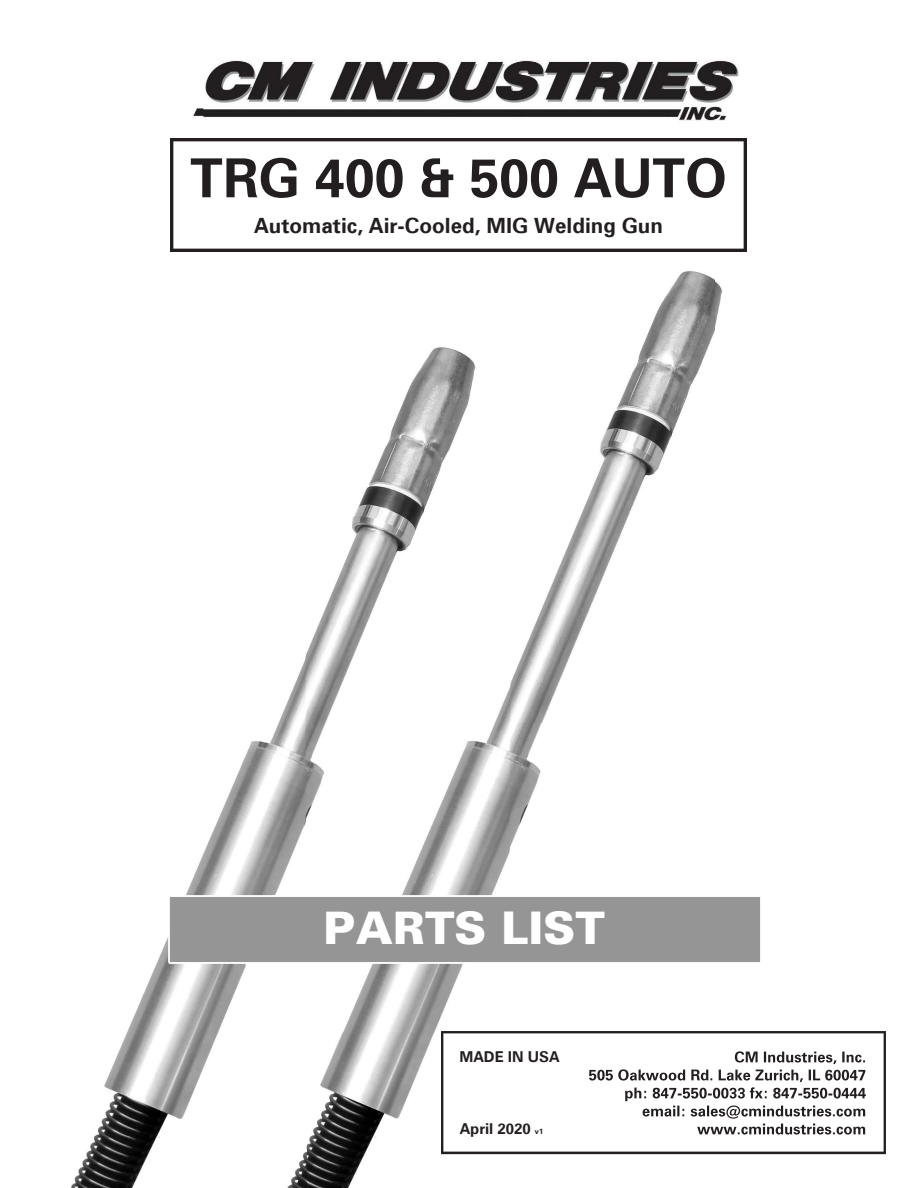
<style>
.page{position:relative;width:918px;height:1188px;background:#fff}
.page>*{position:absolute;margin:0;border:0;box-sizing:border-box;transform-origin:0 0}
.t1{font:700 54px "Zurich BT";color:#231f20}
.t2{font:900 45px "Zurich BT";color:#fff}
.t3{font:700 21px "Zurich BT";color:#231f20}
.t4{font:700 15px "Zurich BT";color:#231f20}
.s1{font-size:7.5px}
</style>
<div class="page">
<img style="left:203px;top:60px;width:544px;height:79px">
<img style="left:203px;top:251px;width:307px;height:265px">
<img style="left:510px;top:251px;width:205px;height:596px">
<img style="left:71px;top:655px;width:235px;height:533px">
<img style="left:306px;top:516px;width:204px;height:517px">
<img style="left:306px;top:1033px;width:153px;height:155px">
<img style="left:441px;top:1031px;width:445px;height:123px">
<img style="left:735px;top:1051px;width:130px;height:13px">
<img style="left:589px;top:1069px;width:276px;height:13px">
<img style="left:625px;top:1087px;width:241px;height:14px">
<img style="left:643px;top:1106px;width:222px;height:13px">
<img style="left:697px;top:1124px;width:168px;height:11px">
<img style="left:171px;top:139px;width:576px;height:112px">
<div style="left:168px;top:895px;width:593px;height:69px;background:#959595"></div>
<h1 class="t1" style="left:190px;top:145px;width:538px">TRG 400 &amp; 500 AUTO</h1>
<p class="t3" style="left:254px;top:213px;width:410px">Automatic, Air-Cooled, MIG Welding Gun</p>
<h2 class="t2" style="left:324px;top:901px;width:283px">PARTS LIST</h2>
<p class="t4" style="left:459px;top:1048px;width:102px">MADE IN USA</p>
<p class="t4" style="left:460px;top:1120px;width:85px">April 2020 <span class="s1">v1</span></p>
</div>
